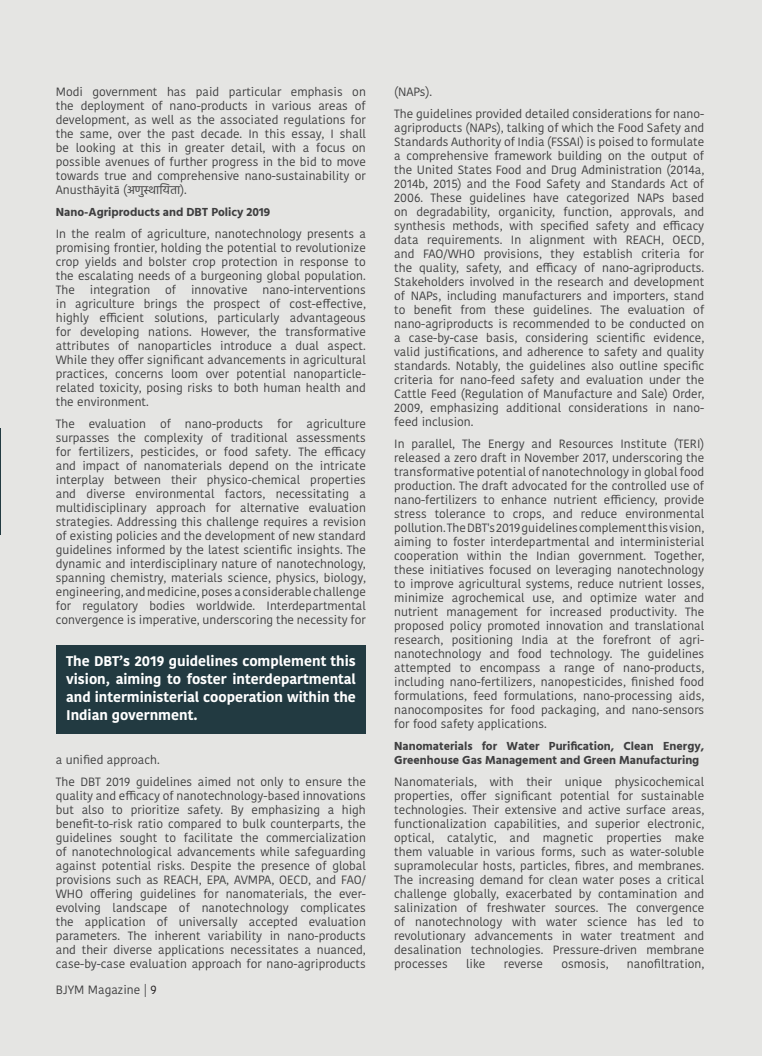
<style>
.page{position:relative;width:762px;height:1056px;background:#e5e5e3}
.page>*{position:absolute;margin:0;border:0;box-sizing:border-box;transform-origin:0 0}
.t1{font:700 14px/18px "Kohinoor Devanagari";color:#fff;text-align:justify}
.t2{font:12px/14px "Kohinoor Devanagari";color:#3e3e3f;text-align:justify}
.t3{font:700 12px/14px "Hind";color:#3e3e3f}
.s1{font-family:"Hind"}
.s2{color:#231f20}
</style>
<div class="page">
<hr style="left:0;top:428px;width:1px;height:107px;background:#223a41">
<div style="left:57px;top:645px;width:309px;height:89px;background:#223a41"></div>
<p class="t2" style="left:56px;top:85px;width:311px">Modi government has paid particular emphasis on the deployment of nano-products in various areas of development, as well as the associated regulations for the same, over the past decade. In this essay, I shall be looking at this in greater detail, with a focus on possible avenues of further progress in the bid to move towards true and comprehensive nano-sustainability or Anusth<span class="s1">ā</span>yit<span class="s1">ā</span> (<span class="s1">अणुुस्थाायिताा</span>).</p>
<p class="t3" style="left:56px;top:205px;width:216px">Nano-Agriproducts and DBT Policy 2019</p>
<p class="t2" style="left:56px;top:227px;width:311px">In the realm of agriculture, nanotechnology presents a promising frontier, holding the potential to revolutionize crop yields and bolster crop protection in response to the escalating needs of a burgeoning global population.<br>The integration of innovative nano-interventions in agriculture brings the prospect of cost-effective, highly efficient solutions, particularly advantageous for developing nations. However, the transformative attributes of nanoparticles introduce a dual aspect.<br>While they offer significant advancements in agricultural practices, concerns loom over potential nanoparticle&shy;related toxicity, posing risks to both human health and the environment.</p>
<p class="t2" style="left:56px;top:417px;width:311px">The evaluation of nano-products for agriculture surpasses the complexity of traditional assessments for fertilizers, pesticides, or food safety. The efficacy and impact of nanomaterials depend on the intricate interplay between their physico-chemical properties and diverse environmental factors, necessitating a multidisciplinary approach for alternative evaluation strategies. Addressing this challenge requires a revision of existing policies and the development of new standard guidelines informed by the latest scientific insights. The dynamic and interdisciplinary nature of nanotechnology, spanning chemistry, materials science, physics, biology, engineering, and medicine, poses a considerable challenge for regulatory bodies worldwide. Interdepartmental convergence is imperative, underscoring the necessity for</p>
<p class="t1" style="left:66px;top:652px;width:291px">The DBT’s 2019 guidelines complement this vision, aiming to foster interdepartmental and interministerial cooperation within the Indian government.</p>
<p class="t2" style="left:56px;top:753px;width:105px">a unified approach.</p>
<p class="t2" style="left:56px;top:775px;width:311px">The DBT 2019 guidelines aimed not only to ensure the quality and efficacy of nanotechnology-based innovations but also to prioritize safety. By emphasizing a high benefit-to-risk ratio compared to bulk counterparts, the guidelines sought to facilitate the commercialization of nanotechnological advancements while safeguarding against potential risks. Despite the presence of global provisions such as REACH, EPA, AVMPA, OECD, and FAO/ WHO offering guidelines for nanomaterials, the ever&shy;evolving landscape of nanotechnology complicates the application of universally accepted evaluation parameters. The inherent variability in nano-products and their diverse applications necessitates a nuanced, case-by-case evaluation approach for nano-agriproducts</p>
<p class="t2" style="left:56px;top:982px;width:102px">BJYM Magazine | <span class="s2">9</span></p>
<p class="t2" style="left:394px;top:85px;width:39px">(NAPs).</p>
<p class="t2" style="left:394px;top:107px;width:311px">The guidelines provided detailed considerations for nano&shy;agriproducts (NAPs), talking of which the Food Safety and Standards Authority of India (FSSAI) is poised to formulate a comprehensive framework building on the output of the United States Food and Drug Administration (2014a, 2014b, 2015) and the Food Safety and Standards Act of 2006. These guidelines have categorized NAPs based on degradability, organicity, function, approvals, and synthesis methods, with specified safety and efficacy data requirements. In alignment with REACH, OECD, and FAO/WHO provisions, they establish criteria for the quality, safety, and efficacy of nano-agriproducts.<br>Stakeholders involved in the research and development of NAPs, including manufacturers and importers, stand to benefit from these guidelines. The evaluation of nano-agriproducts is recommended to be conducted on a case-by-case basis, considering scientific evidence, valid justifications, and adherence to safety and quality standards. Notably, the guidelines also outline specific criteria for nano-feed safety and evaluation under the Cattle Feed (Regulation of Manufacture and Sale) Order, 2009, emphasizing additional considerations in nano&shy;feed inclusion.</p>
<p class="t2" style="left:394px;top:437px;width:311px">In parallel, The Energy and Resources Institute (TERI) released a zero draft in November 2017, underscoring the transformative potential of nanotechnology in global food production. The draft advocated for the controlled use of nano-fertilizers to enhance nutrient efficiency, provide stress tolerance to crops, and reduce environmental pollution. The DBT's 2019 guidelines complement this vision, aiming to foster interdepartmental and interministerial cooperation within the Indian government. Together, these initiatives focused on leveraging nanotechnology to improve agricultural systems, reduce nutrient losses, minimize agrochemical use, and optimize water and nutrient management for increased productivity. The proposed policy promoted innovation and translational research, positioning India at the forefront of agri&shy;nanotechnology and food technology. The guidelines attempted to encompass a range of nano-products, including nano-fertilizers, nanopesticides, finished food formulations, feed formulations, nano-processing aids, nanocomposites for food packaging, and nano-sensors for food safety applications.</p>
<p class="t3" style="left:394px;top:739px;width:311px">Nanomaterials for Water Purification, Clean Energy,<br>Greenhouse Gas Management and Green Manufacturing</p>
<p class="t2" style="left:394px;top:775px;width:311px">Nanomaterials, with their unique physicochemical properties, offer significant potential for sustainable technologies. Their extensive and active surface areas, functionalization capabilities, and superior electronic, optical, catalytic, and magnetic properties make them valuable in various forms, such as water-soluble supramolecular hosts, particles, fibres, and membranes.<br>The increasing demand for clean water poses a critical challenge globally, exacerbated by contamination and salinization of freshwater sources. The convergence of nanotechnology with water science has led to revolutionary advancements in water treatment and desalination technologies. Pressure-driven membrane processes</p>
<p class="t2" style="left:466px;top:957px;width:21px">like</p>
<p class="t2" style="left:504px;top:957px;width:41px">reverse</p>
<p class="t2" style="left:561px;top:957px;width:49px">osmosis,</p>
<p class="t2" style="left:627px;top:957px;width:79px">nanofiltration,</p>
</div>
